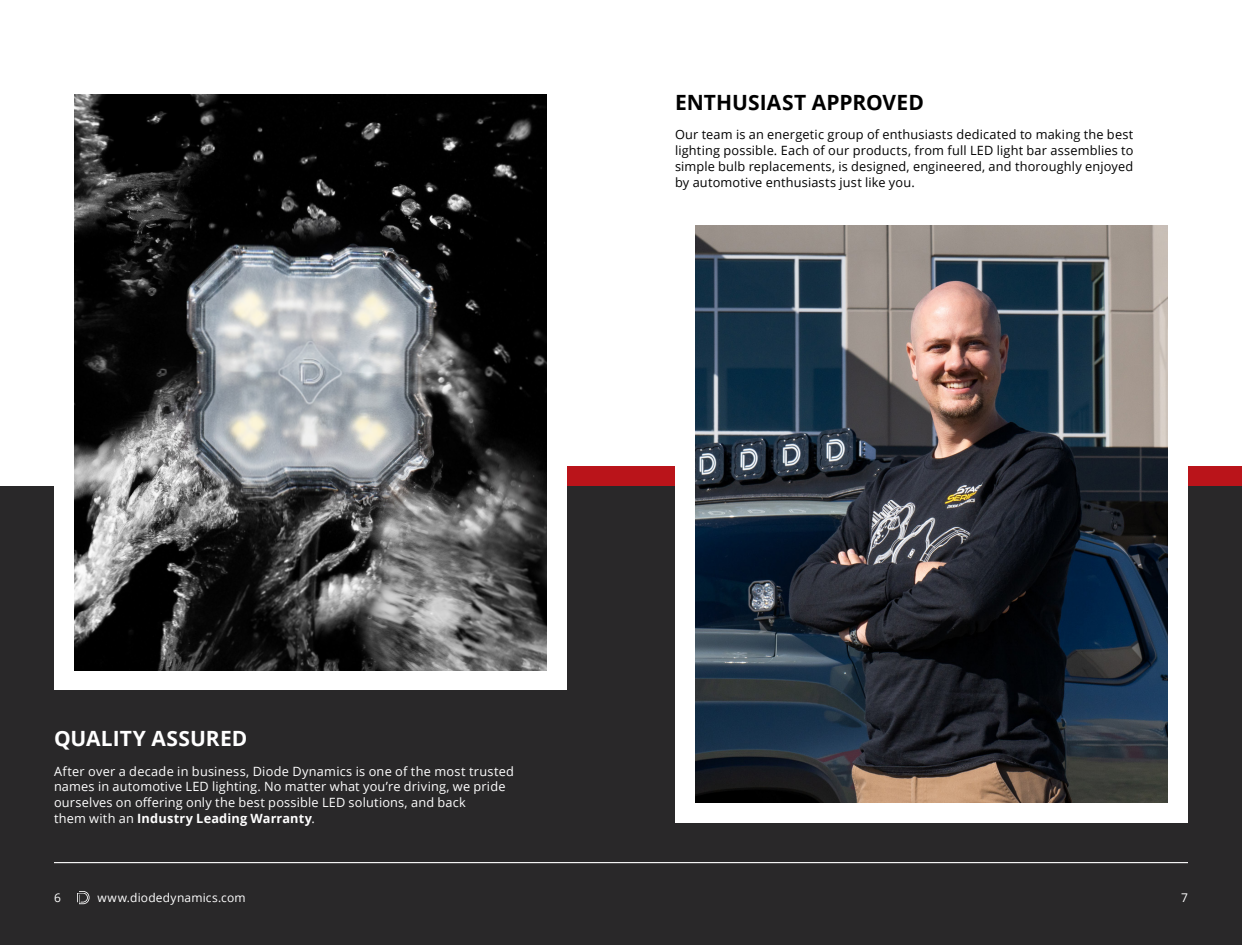
<style>
.page{position:relative;width:1242px;height:945px;background:#fff}
.page>*{position:absolute;margin:0;border:0;box-sizing:border-box;transform-origin:0 0}
.t1{font:700 21px "Open Sans";letter-spacing:.005em;color:#000}
.t2{font:700 21px "Open Sans";letter-spacing:.005em;color:#fff}
.t3{font:12.75px/15.8px "Open Sans";letter-spacing:.01em;color:#000;text-align:justify}
.t4{font:12.75px/15.8px "Open Sans";letter-spacing:.015em;color:#fff}
.t5{font:12px "Open Sans";letter-spacing:.015em;color:#fff}
.s1{font-weight:700}
</style>
<div class="page">
<div style="left:0;top:487px;width:1242px;height:458px;background:#292829"></div>
<div style="left:54px;top:95px;width:513px;height:595px;background:#fff"></div>
<svg style="left:77px;top:891px;width:13px;height:13px"></svg>
<img style="left:74px;top:95px;width:473px;height:575px">
<hr style="left:54px;top:862px;width:1134px;height:1px;background:#fff">
<div style="left:675px;top:226px;width:513px;height:596px;background:#fff"></div>
<img style="left:695px;top:226px;width:473px;height:576px">
<h1 class="t1" style="left:675px;top:88px;width:250px">ENTHUSIAST APPROVED</h1>
<p class="t3" style="left:675px;top:127px;width:460px">Our team is an energetic group of enthusiasts dedicated to making the best lighting possible. Each of our products, from full LED light bar assemblies to simple bulb replacements, is designed, engineered, and thoroughly enjoyed by automotive enthusiasts just like you.</p>
<h1 class="t2" style="left:54px;top:724px;width:195px">QUALITY ASSURED</h1>
<p class="t4" style="left:54px;top:763px;width:462px">After over a decade in business, Diode Dynamics is one of the most trusted names in automotive LED lighting. No matter what you’re driving, we pride ourselves on offering only the best possible LED solutions, and back<br>them with an <span class="s1">Industry Leading Warranty</span>.</p>
<p class="t5" style="left:54px;top:890px;width:8px">6</p>
<p class="t5" style="left:98px;top:890px;width:150px">www.diodedynamics.com</p>
<p class="t5" style="left:1181px;top:890px;width:8px">7</p>
</div>
